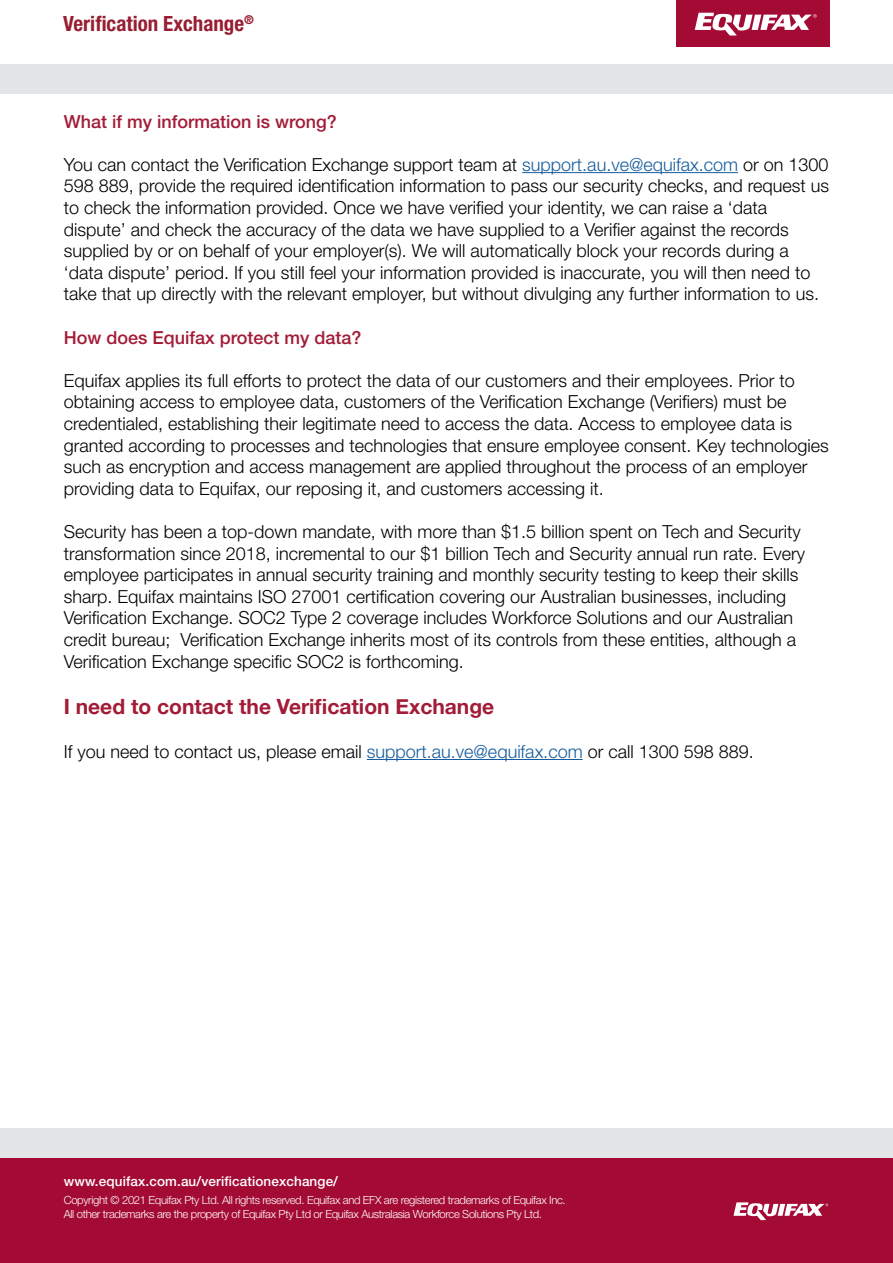
<style>
.page{position:relative;width:893px;height:1263px;background:#fff}
.page>*{position:absolute;margin:0;border:0;box-sizing:border-box;transform-origin:0 0}
.t1{font:700 21px "Helvetica Neue";color:#a31c37}
.t2{font:700 condensed 21px "Helvetica Neue LT Std";color:#981e32}
.t3{font:300 18px/21.6px "Helvetica Neue LT Std";color:#000}
.t4{font:500 18px "Helvetica Neue LT Std";color:#a31c37}
.Body_Copy{font:500 13.5px "Helvetica Neue LT Std";letter-spacing:.01em;color:#fff}
.Body_Copy-2{font:300 11.25px/13.5px "Helvetica Neue LT Std";letter-spacing:-.03em;color:#fff}
.s1{color:#175d9e}
</style>
<div class="page">
<div style="left:0;top:1158px;width:893px;height:105px;background:#a30a34"></div>
<hr style="left:522px;top:172px;width:216px;height:1px;background:#175d9e">
<hr style="left:367px;top:759px;width:216px;height:1px;background:#175d9e">
<svg style="left:733px;top:1202px;width:95px;height:18px"></svg>
<div style="left:0;top:1128px;width:893px;height:30px;background:#e4e5e7"></div>
<div style="left:0;top:64px;width:893px;height:30px;background:#e4e5e7"></div>
<div style="left:677px;top:0;width:153px;height:47px;background:#a30a34"></div>
<svg style="left:695px;top:13px;width:122px;height:22px"></svg>
<p class="t2" style="left:63px;top:11px;width:192px">Verification Exchange<sup>®</sup></p>
<p class="t4" style="left:64px;top:110px;width:275px">What if my information is wrong?</p>
<p class="t3" style="left:64px;top:153px;width:767px;text-align:justify">You can contact the Verification Exchange support team at <span class="s1">support.au.ve@equifax.com</span> or on 1300<br>598 889, provide the required identification information to pass our security checks, and request us to check the information provided. Once we have verified your identity, we can raise a ‘data</p>
<p class="t3" style="left:64px;top:218px;width:726px">dispute’ and check the accuracy of the data we have supplied to a Verifier against the records</p>
<p class="t3" style="left:64px;top:240px;width:757px">supplied by or on behalf of your employer(s). We will automatically block your records during a ‘data dispute’ period. If you still feel your information provided is inaccurate, you will then need to take that up directly with the relevant employer, but without divulging any further information to us.</p>
<p class="t4" style="left:64px;top:326px;width:299px">How does Equifax protect my data?</p>
<p class="t3" style="left:64px;top:369px;width:766px">Equifax applies its full efforts to protect the data of our customers and their employees. Prior to obtaining access to employee data, customers of the Verification Exchange (Verifiers) must be credentialed, establishing their legitimate need to access the data. Access to employee data is granted according to processes and technologies that ensure employee consent. Key technologies such as encryption and access management are applied throughout the process of an employer providing data to Equifax, our reposing it, and customers accessing it.</p>
<p class="t3" style="left:64px;top:520px;width:743px">Security has been a top-down mandate, with more than $1.5 billion spent on Tech and Security transformation since 2018, incremental to our $1 billion Tech and Security annual run rate. Every employee participates in annual security training and monthly security testing to keep their skills sharp. Equifax maintains ISO 27001 certification covering our Australian businesses, including</p>
<p class="t3" style="left:64px;top:607px;width:734px">Verification Exchange. SOC2 Type 2 coverage includes Workforce Solutions and our Australian credit bureau; Verification Exchange inherits most of its controls from these entities, although a<br>Verification Exchange specific SOC2 is forthcoming.</p>
<p class="t1" style="left:64px;top:690px;width:432px">I need to contact the Verification Exchange</p>
<p class="t3" style="left:64px;top:740px;width:691px">If you need to contact us, please email <span class="s1">support.au.ve@equifax.com</span> or call 1300 598 889.</p>
<p class="Body_Copy" style="left:64px;top:1173px;width:276px">www.equifax.com.au/verificationexchange/</p>
<p class="Body_Copy-2" style="left:64px;top:1193px;width:503px">Copyright © 2021 Equifax Pty Ltd. All rights reserved. Equifax and EFX are registered trademarks of Equifax Inc.<br>All other trademarks are the property of Equifax Pty Ltd or Equifax Australasia Workforce Solutions Pty Ltd.</p>
</div>
